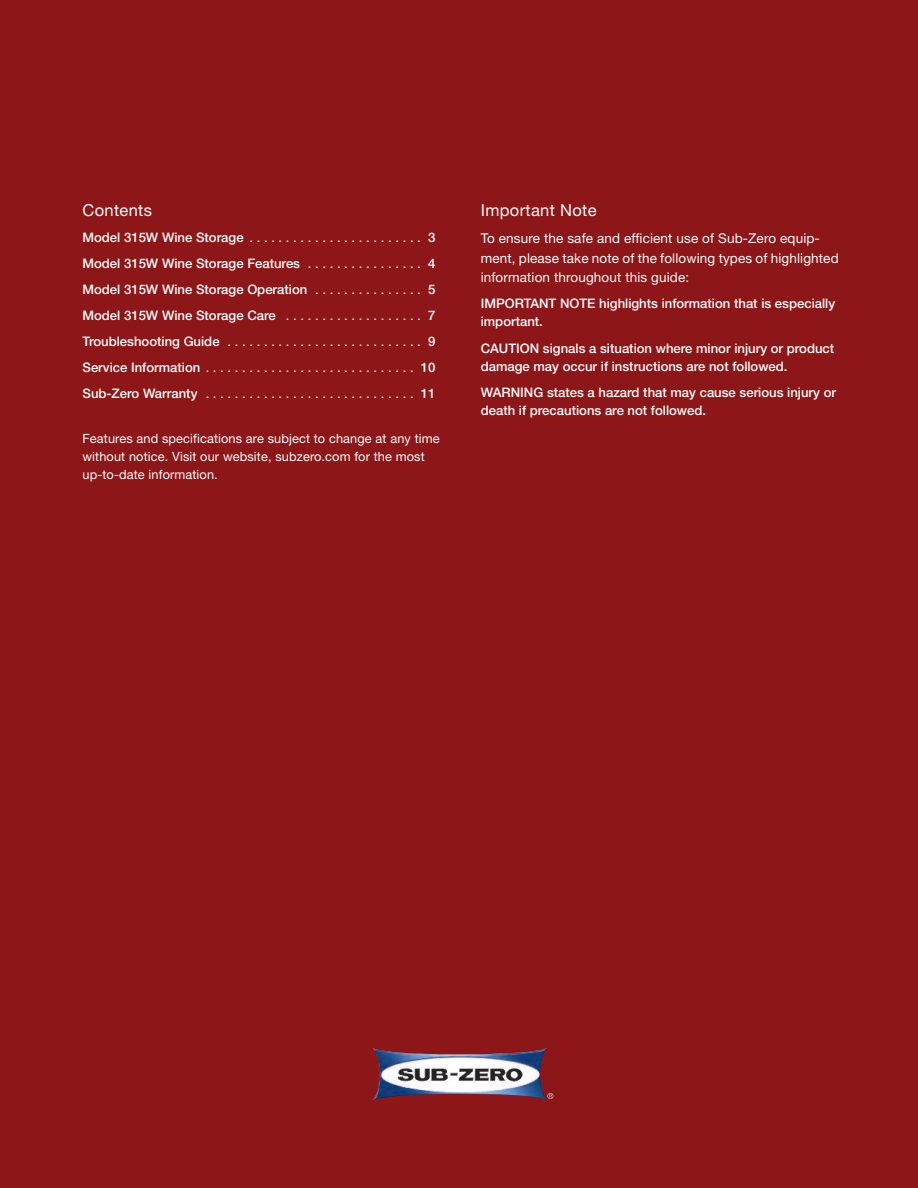
<style>
.page{position:relative;width:918px;height:1188px;background:#8d1618}
.page>*{position:absolute;margin:0;border:0;box-sizing:border-box;transform-origin:0 0}
.t1{font:16.5px "Helvetica Neue LT Std";letter-spacing:.02em;color:#fff}
.t2{font:13.5px/19.5px "Helvetica Neue LT Std";letter-spacing:.01em;color:#fff}
.t3{font:500 13.2px/26.1px "Helvetica Neue LT Std";color:#fff}
.t4{font:12.75px/18px "Helvetica Neue LT Std";letter-spacing:.01em;color:#fff}
.s1{font-weight:400}
</style>
<div class="page">
<img style="left:373px;top:1048px;width:174px;height:52px">
<svg style="left:547px;top:1093px;width:6px;height:6px"></svg>
<p class="t1" style="left:82px;top:204px;width:71px">Contents</p>
<p class="t3" style="left:82px;top:225px;width:355px;text-align:justify">Model315WWineStorage <span class="s1">........................</span> 3<br>Model 315W Wine Storage Features <span class="s1">. . . . . . . . . . . . . . . .</span> 4<br>Model 315W Wine Storage Operation <span class="s1">. . . . . . . . . . . . . . .</span> 5<br>Model315WWineStorageCare <span class="s1">...................</span> 7<br>TroubleshootingGuide <span class="s1">...........................</span> 9<br>ServiceInformation <span class="s1">.............................</span> 10<br>Sub-ZeroWarranty <span class="s1">.............................</span> 11</p>
<p class="t4" style="left:82px;top:430px;width:359px">Features and specifications are subject to change at any time without notice. Visit our website, subzero.com for the most up-to-date information.</p>
<p class="t1" style="left:481px;top:204px;width:117px">Important Note</p>
<p class="t2" style="left:481px;top:230px;width:359px">To ensure the safe and efficient use of Sub-Zero equip&shy;ment, please take note of the following types of highlighted information throughout this guide:</p>
<p class="t3" style="left:481px;top:296px;width:356px;line-height:18px">IMPORTANT NOTE highlights information that is especially important.</p>
<p class="t3" style="left:481px;top:340px;width:355px;line-height:18px">CAUTION signals a situation where minor injury or product damage may occur if instructions are not followed.</p>
<p class="t3" style="left:481px;top:384px;width:357px;line-height:18px">WARNING states a hazard that may cause serious injury or death if precautions are not followed.</p>
</div>
